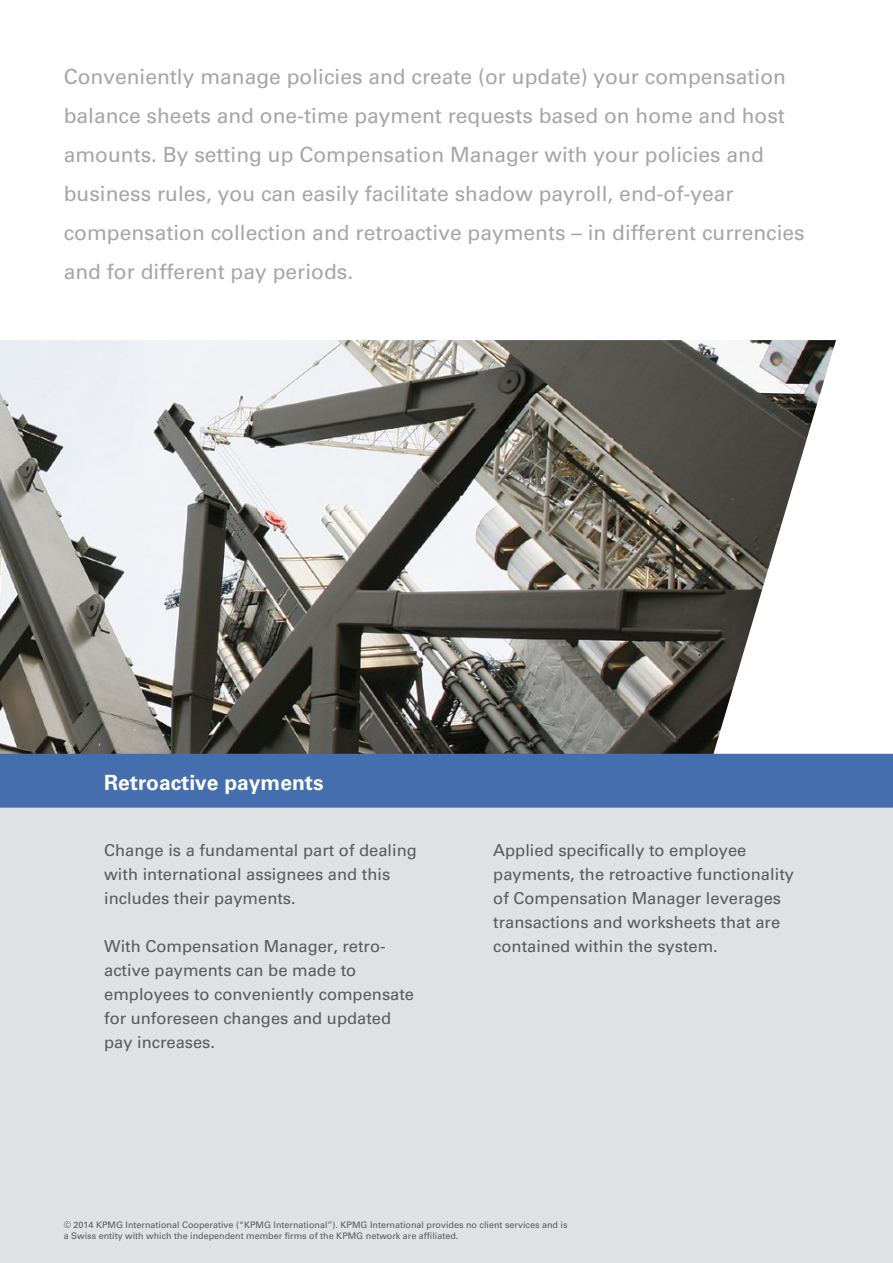
<style>
.page{position:relative;width:893px;height:1263px;background:#fff}
.page>*{position:absolute;margin:0;border:0;box-sizing:border-box;transform-origin:0 0}
.t1{font:21px/39px "Univers 55 Roman";color:#a5a6a9}
.t2{font:700 21px "Univers 65";color:#fff}
.t3{font:16.5px/24px "Univers 55 Roman";color:#58595b}
.t4{font:9px/10.5px "Univers 55 Roman";color:#58595b}
</style>
<div class="page">
<img style="left:0;top:340px;width:836px;height:414px">
<div style="left:0;top:808px;width:893px;height:455px;background:#e0e1e2"></div>
<div style="left:0;top:754px;width:893px;height:54px;background:#446ead"></div>
<p class="t1" style="left:64px;top:58px;width:742px">Conveniently manage policies and create (or update) your compensation balance sheets and one-time payment requests based on home and host amounts. By setting up Compensation Manager with your policies and business rules, you can easily facilitate shadow payroll, end-of-year compensation collection and retroactive payments – in different currencies and for different pay periods.</p>
<p class="t2" style="left:104px;top:770px;width:221px">Retroactive payments</p>
<p class="t3" style="left:104px;top:838px;width:314px">Change is a fundamental part of dealing with international assignees and this includes their payments.</p>
<p class="t3" style="left:104px;top:934px;width:311px">With Compensation Manager, retro&shy;active payments can be made to employees to conveniently compensate for unforeseen changes and updated pay increases.</p>
<p class="t3" style="left:493px;top:838px;width:255px">Applied specifically to employee</p>
<p class="t3" style="left:493px;top:862px;width:302px">payments, the retroactive functionality of Compensation Manager leverages transactions and worksheets that are contained within the system.</p>
<p class="t4" style="left:64px;top:1220px;width:505px">© 2014 KPMG International Cooperative (“KPMG International”). KPMG International provides no client services and is a Swiss entity with which the independent member firms of the KPMG network are affiliated.</p>
</div>
